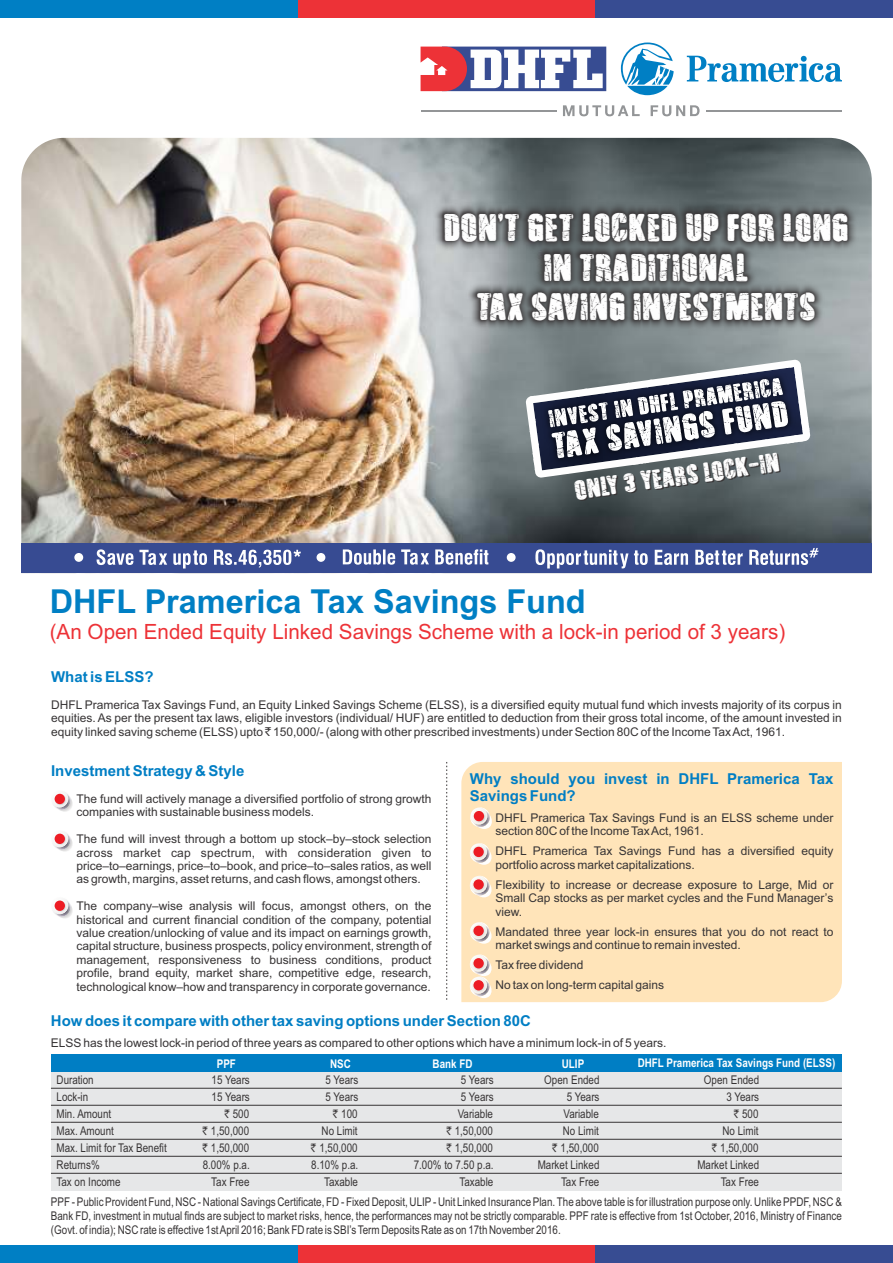
<style>
.page{position:relative;width:893px;height:1263px;background:#fff}
.page>*{position:absolute;margin:0;border:0;box-sizing:border-box;transform-origin:0 0}
.t1{font:33px "Arial";color:#007fc4}
.t2{font:28.95px/39.3px "Barb Wire Club";color:#fefefe;text-align:center}
.t3{font:21px "Arial";color:#ed3237}
.t4{font:20.25px "Barb Wire Club";color:#fefefe}
.t5{font:15px/16.8px "Arial";color:#007ec4}
.t6{font:12px/13.4px "Arial";color:#373435}
.t7{font:12px/17.1px "Arial Narrow";color:#373435;text-align:right}
.t8{font:700 12px "Arial Narrow";color:#fefefe}
.s1{font-family:"Rupee Foradian"}
.s2{font-family:"Rupee"}
</style>
<div class="page">
<img style="left:21px;top:138px;width:851px;height:405px">
<div style="left:21px;top:543px;width:851px;height:30px;background:#374b92"></div>
<svg style="left:525px;top:359px;width:285px;height:119px"></svg>
<div style="left:0;top:1246px;width:893px;height:17px;background:#ed3237"></div>
<div style="left:0;top:1246px;width:298px;height:17px;background:#007fc4"></div>
<div style="left:595px;top:1246px;width:298px;height:17px;background:#374c92"></div>
<div style="left:0;top:0;width:893px;height:17px;background:#ed3237"></div>
<div style="left:0;top:0;width:298px;height:17px;background:#007fc4"></div>
<div style="left:595px;top:0;width:298px;height:17px;background:#374c92"></div>
<svg style="left:421px;top:47px;width:185px;height:44px"></svg>
<svg style="left:687px;top:56px;width:155px;height:26px"></svg>
<svg style="left:621px;top:43px;width:53px;height:52px"></svg>
<hr style="left:421px;top:110px;width:135px;height:1px;background:#939597">
<hr style="left:706px;top:110px;width:135px;height:1px;background:#939597">
<svg style="left:563px;top:105px;width:77px;height:11px"></svg>
<svg style="left:651px;top:105px;width:49px;height:11px"></svg>
<div style="left:461px;top:762px;width:381px;height:240px;background:#ffe4b9"></div>
<svg style="left:446px;top:762px;width:1px;height:238px"></svg>
<svg style="left:470px;top:807px;width:23px;height:22px"></svg>
<div style="left:474px;top:811px;width:10px;height:10px;background:#ed1c24;border-radius:50%"></div>
<svg style="left:470px;top:843px;width:22px;height:22px"></svg>
<div style="left:473px;top:847px;width:11px;height:10px;background:#ed1c24;border-radius:50%"></div>
<svg style="left:470px;top:876px;width:22px;height:21px"></svg>
<div style="left:473px;top:879px;width:11px;height:11px;background:#ed1c24;border-radius:50%"></div>
<svg style="left:470px;top:922px;width:22px;height:22px"></svg>
<div style="left:473px;top:926px;width:11px;height:10px;background:#ed1c24;border-radius:50%"></div>
<svg style="left:470px;top:954px;width:22px;height:44px"></svg>
<div style="left:473px;top:980px;width:11px;height:10px;background:#ed1c24;border-radius:50%"></div>
<svg style="left:54px;top:793px;width:19px;height:19px"></svg>
<div style="left:55px;top:794px;width:10px;height:10px;background:#ed1c24;border-radius:50%"></div>
<svg style="left:54px;top:833px;width:19px;height:19px"></svg>
<div style="left:55px;top:834px;width:10px;height:10px;background:#ed1c24;border-radius:50%"></div>
<svg style="left:53px;top:900px;width:20px;height:18px"></svg>
<div style="left:55px;top:900px;width:10px;height:11px;background:#ed1c24;border-radius:50%"></div>
<div style="left:51px;top:1054px;width:791px;height:136px;background:#e6e7e8"></div>
<div style="left:51px;top:1054px;width:791px;height:17px;background:#007ec4"></div>
<hr style="left:51px;top:1088px;width:791px;height:1px;background:#373435">
<hr style="left:51px;top:1105px;width:791px;height:1px;background:#373435">
<hr style="left:51px;top:1122px;width:791px;height:1px;background:#373435">
<hr style="left:51px;top:1139px;width:791px;height:1px;background:#373435">
<hr style="left:51px;top:1156px;width:791px;height:1px;background:#373435">
<hr style="left:51px;top:1173px;width:791px;height:1px;background:#373435">
<img style="left:434px;top:202px;width:424px;height:129px">
<svg style="left:343px;top:549px;width:145px;height:16px"></svg>
<svg style="left:97px;top:549px;width:204px;height:19px"></svg>
<svg style="left:535px;top:548px;width:284px;height:20px"></svg>
<div style="left:74px;top:553px;width:9px;height:9px;background:#fefefe;border-radius:50%"></div>
<div style="left:317px;top:553px;width:8px;height:9px;background:#fefefe;border-radius:50%"></div>
<div style="left:507px;top:553px;width:9px;height:9px;background:#fefefe;border-radius:50%"></div>
<h2 class="t2" style="left:443px;top:215px;width:407px">DON'T GET LOCKED UP FOR LONG<br>IN TRADITIONAL<br>TAX SAVING INVESTMENTS</h2>
<h3 class="t4" style="left:574px;top:486px;width:208px;rotate:-8deg">ONLY 3 YEARS LOCK-IN</h3>
<h1 class="t1" style="left:50px;top:589px;width:537px">DHFL Pramerica Tax Savings Fund</h1>
<h3 class="t3" style="left:50px;top:623px;width:737px">(An Open Ended Equity Linked Savings Scheme with a lock-in period of 3 years)</h3>
<p class="t5" style="left:51px;top:669px;width:104px">What is ELSS?</p>
<p class="t6" style="left:51px;top:699px;width:792px;text-align:justify">DHFL Pramerica Tax Savings Fund, an Equity Linked Savings Scheme (ELSS), is a diversified equity mutual fund which invests majority of its corpus in equities. As per the present tax laws, eligible investors (individual/ HUF) are entitled to deduction from their gross total income, of the amount invested in equity linked saving scheme (ELSS) upto <span class="s1">`</span> 150,000/- (along with other prescribed investments) under Section 80C of the Income Tax Act, 1961.</p>
<p class="t5" style="left:470px;top:772px;width:365px">Why should you invest in DHFL Pramerica Tax<br>Savings Fund?</p>
<p class="t6" style="left:495px;top:812px;width:340px">DHFL Pramerica Tax Savings Fund is an ELSS scheme under section 80C of the Income Tax Act, 1961.</p>
<p class="t6" style="left:495px;top:845px;width:340px">DHFL Pramerica Tax Savings Fund has a diversified equity portfolio across market capitalizations.</p>
<p class="t6" style="left:495px;top:879px;width:340px;text-align:justify">Flexibility to increase or decrease exposure to Large, Mid or Small Cap stocks as per market cycles and the Fund Manager’s view.</p>
<p class="t6" style="left:495px;top:926px;width:340px">Mandated three year lock-in ensures that you do not react to market swings and continue to remain invested.</p>
<p class="t6" style="left:495px;top:956px;width:170px;line-height:20.1px">Tax free dividend<br>No tax on long-term capital gains</p>
<p class="t5" style="left:51px;top:763px;width:195px">Investment Strategy &amp; Style</p>
<p class="t6" style="left:77px;top:793px;width:357px">The fund will actively manage a diversified portfolio of strong growth companies with sustainable business models.</p>
<p class="t6" style="left:77px;top:833px;width:357px;text-align:justify">The fund will invest through a bottom up stock–by–stock selection across market cap spectrum, with consideration given to price–to–earnings, price–to–book, and price–to–sales ratios, as well as growth, margins, asset returns, and cash flows, amongst others.</p>
<p class="t6" style="left:77px;top:900px;width:357px;text-align:justify">The company–wise analysis will focus, amongst others, on the historical and current financial condition of the company, potential value creation/unlocking of value and its impact on earnings growth, capital structure, business prospects, policy environment, strength of management, responsiveness to business conditions, product profile, brand equity, market share, competitive edge, research, technological know–how and transparency in corporate governance.</p>
<p class="t5" style="left:51px;top:1013px;width:482px">How does it compare with other tax saving options under Section 80C</p>
<p class="t6" style="left:51px;top:1037px;width:617px">ELSS has the lowest lock-in period of three years as compared to other options which have a minimum lock-in of 5 years.</p>
<p class="t7" style="left:57px;top:1072px;width:39px">Duration</p>
<p class="t8" style="left:217px;top:1059px;width:21px">PPF</p>
<p class="t8" style="left:330px;top:1059px;width:22px">NSC</p>
<p class="t8" style="left:433px;top:1059px;width:41px">Bank FD</p>
<p class="t8" style="left:562px;top:1059px;width:24px">ULIP</p>
<p class="t8" style="left:638px;top:1058px;width:199px">DHFL Pramerica Tax Savings Fund (ELSS)</p>
<p class="t7" style="left:202px;top:1072px;width:49px">15 Years<br>15 Years<br><span class="s2">`</span> 500<br><span class="s2">`</span> 1,50,000 <span class="s2">`</span> 1,50,000<br>8.00% p.a.<br>Tax Free</p>
<p class="t7" style="left:311px;top:1072px;width:49px">5 Years<br>5 Years<br><span class="s2">`</span> 100<br>No Limit<br><span class="s2">`</span> 1,50,000<br>8.10% p.a.<br>Taxable</p>
<p class="t7" style="left:414px;top:1072px;width:81px">5 Years<br>5 Years<br>Variable<br><span class="s2">`</span> 1,50,000<br><span class="s2">`</span> 1,50,000<br>7.00% to 7.50 p.a.<br>Taxable</p>
<p class="t7" style="left:538px;top:1072px;width:63px">Open Ended<br>5 Years<br>Variable<br>No Limit<br><span class="s2">`</span> 1,50,000<br>Market Linked<br>Tax Free</p>
<p class="t7" style="left:697px;top:1072px;width:63px">Open Ended<br>3 Years<br><span class="s2">`</span> 500<br>No Limit<br><span class="s2">`</span> 1,50,000<br>Market Linked<br>Tax Free</p>
<p class="t7" style="left:57px;top:1089px;width:112px;text-align:left">Lock-in<br>Min. Amount<br>Max. Amount<br>Max. Limit for Tax Benefit<br>Returns%<br>Tax on Income</p>
<p class="t7" style="left:51px;top:1196px;width:792px;line-height:13.6px;text-align:justify">PPF - Public Provident Fund, NSC - National Savings Certificate, FD - Fixed Deposit, ULIP - Unit Linked Insurance Plan. The above table is for illustration purpose only. Unlike PPDF, NSC &amp; Bank FD, investment in mutual finds are subject to market risks, hence, the performances may not be strictly comparable. PPF rate is effective from 1st October, 2016, Ministry of Finance (Govt. of india); NSC rate is effective 1st April 2016; Bank FD rate is SBI’s Term Deposits Rate as on 17th November 2016.</p>
</div>
